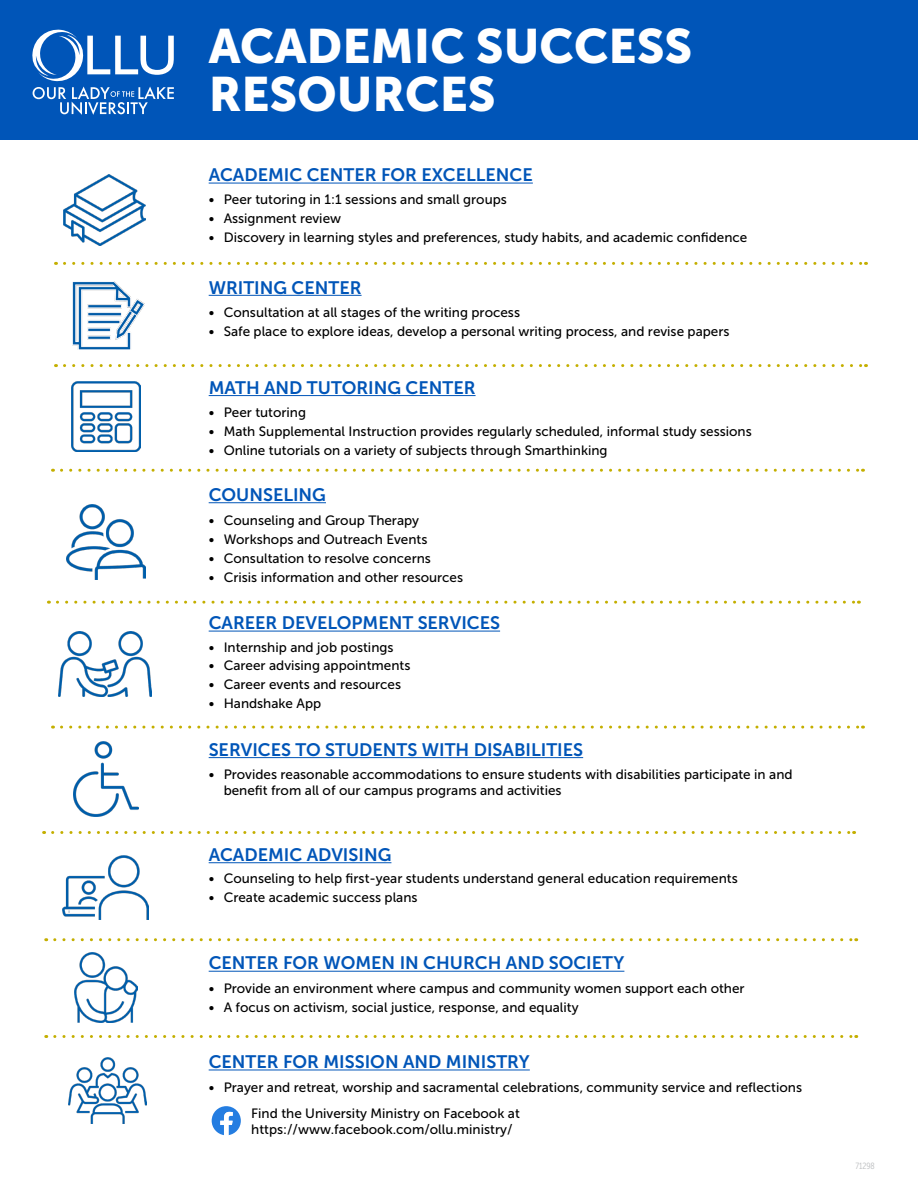
<style>
.page{position:relative;width:918px;height:1188px;background:#fff}
.page>*{position:absolute;margin:0;border:0;box-sizing:border-box;transform-origin:0 0}
.t1{font:48px/48px "Museo Sans 900";color:#fff}
.t2{font:18px "Museo Sans 700";color:#0055b8}
.t3{font:13.5px/16.2px "Museo Sans 500";color:#000}
.t4{font:9px "Museo Sans Cond 300";letter-spacing:-.005em;color:#bcbec0}
</style>
<div class="page">
<div style="left:0;top:0;width:918px;height:139px;background:#0055b8"></div>
<svg style="left:32px;top:30px;width:142px;height:85px"></svg>
<img style="left:64px;top:174px;width:81px;height:71px">
<hr style="left:209px;top:183px;width:324px;height:1px;background:#0055b8">
<svg style="left:64px;top:262px;width:803px;height:3px"></svg>
<img style="left:72px;top:281px;width:73px;height:69px">
<hr style="left:209px;top:295px;width:153px;height:1px;background:#0055b8">
<svg style="left:64px;top:364px;width:803px;height:3px"></svg>
<img style="left:71px;top:382px;width:70px;height:70px">
<hr style="left:209px;top:395px;width:267px;height:1px;background:#0055b8">
<svg style="left:62px;top:469px;width:801px;height:3px"></svg>
<img style="left:66px;top:504px;width:79px;height:76px">
<hr style="left:209px;top:502px;width:117px;height:1px;background:#0055b8">
<img style="left:58px;top:632px;width:93px;height:64px">
<hr style="left:209px;top:631px;width:291px;height:1px;background:#0055b8">
<svg style="left:62px;top:726px;width:801px;height:3px"></svg>
<img style="left:73px;top:741px;width:65px;height:76px">
<hr style="left:209px;top:757px;width:374px;height:1px;background:#0055b8">
<svg style="left:53px;top:831px;width:802px;height:3px"></svg>
<img style="left:62px;top:856px;width:87px;height:63px">
<hr style="left:209px;top:862px;width:182px;height:1px;background:#0055b8">
<svg style="left:55px;top:938px;width:802px;height:3px"></svg>
<img style="left:74px;top:953px;width:64px;height:70px">
<hr style="left:209px;top:971px;width:415px;height:1px;background:#0055b8">
<svg style="left:55px;top:1035px;width:802px;height:3px"></svg>
<img style="left:68px;top:1057px;width:78px;height:67px">
<hr style="left:209px;top:1070px;width:321px;height:1px;background:#0055b8">
<svg style="left:212px;top:1106px;width:29px;height:29px"></svg>
<svg style="left:57px;top:601px;width:802px;height:3px"></svg>
<p class="t1" style="left:209px;top:22px;width:485px">ACADEMIC SUCCESS<br>RESOURCES</p>
<p class="t2" style="left:209px;top:165px;width:326px">ACADEMIC CENTER FOR EXCELLENCE</p>
<p class="t3" style="left:209px;top:191px;width:300px">• Peer tutoring in 1:1 sessions and small groups</p>
<p class="t3" style="left:209px;top:210px;width:134px">• Assignment review</p>
<p class="t3" style="left:209px;top:229px;width:540px">• Discovery in learning styles and preferences, study habits, and academic confidence</p>
<p class="t2" style="left:209px;top:277px;width:154px">WRITING CENTER</p>
<p class="t3" style="left:209px;top:304px;width:313px">• Consultation at all stages of the writing process</p>
<p class="t3" style="left:209px;top:323px;width:522px">• Safe place to explore ideas, develop a personal writing process, and revise papers</p>
<p class="t2" style="left:209px;top:378px;width:268px">MATH AND TUTORING CENTER</p>
<p class="t3" style="left:209px;top:404px;width:99px">• Peer tutoring</p>
<p class="t3" style="left:209px;top:423px;width:545px">• Math Supplemental Instruction provides regularly scheduled, informal study sessions</p>
<p class="t3" style="left:209px;top:442px;width:400px">• Online tutorials on a variety of subjects through Smarthinking</p>
<p class="t2" style="left:209px;top:485px;width:119px">COUNSELING</p>
<p class="t3" style="left:209px;top:513px;width:212px">• Counseling and Group Therapy</p>
<p class="t3" style="left:209px;top:532px;width:220px">• Workshops and Outreach Events</p>
<p class="t3" style="left:209px;top:551px;width:224px">• Consultation to resolve concerns</p>
<p class="t3" style="left:209px;top:569px;width:256px">• Crisis information and other resources</p>
<p class="t2" style="left:209px;top:613px;width:293px">CAREER DEVELOPMENT SERVICES</p>
<p class="t3" style="left:209px;top:639px;width:186px">• Internship and job postings</p>
<p class="t3" style="left:209px;top:658px;width:203px">• Career advising appointments</p>
<p class="t3" style="left:209px;top:677px;width:194px">• Career events and resources</p>
<p class="t3" style="left:209px;top:696px;width:114px">• Handshake App</p>
<p class="t2" style="left:209px;top:740px;width:376px">SERVICES TO STUDENTS WITH DISABILITIES</p>
<p class="t3" style="left:224px;top:767px;width:570px;text-indent:-15px">• Provides reasonable accommodations to ensure students with disabilities participate in and benefit from all of our campus programs and activities</p>
<p class="t2" style="left:209px;top:845px;width:184px">ACADEMIC ADVISING</p>
<p class="t3" style="left:209px;top:871px;width:531px">• Counseling to help first-year students understand general education requirements</p>
<p class="t3" style="left:209px;top:889px;width:210px">• Create academic success plans</p>
<p class="t2" style="left:209px;top:953px;width:417px">CENTER FOR WOMEN IN CHURCH AND SOCIETY</p>
<p class="t3" style="left:209px;top:980px;width:538px">• Provide an environment where campus and community women support each other</p>
<p class="t3" style="left:209px;top:999px;width:371px">• A focus on activism, social justice, response, and equality</p>
<p class="t2" style="left:209px;top:1052px;width:323px">CENTER FOR MISSION AND MINISTRY</p>
<p class="t3" style="left:209px;top:1079px;width:595px">• Prayer and retreat, worship and sacramental celebrations, community service and reflections</p>
<p class="t3" style="left:251px;top:1105px;width:270px">Find the University Ministry on Facebook at https://www.facebook.com/ollu.ministry/</p>
<p class="t4" style="left:855px;top:1161px;width:21px">71298</p>
</div>
